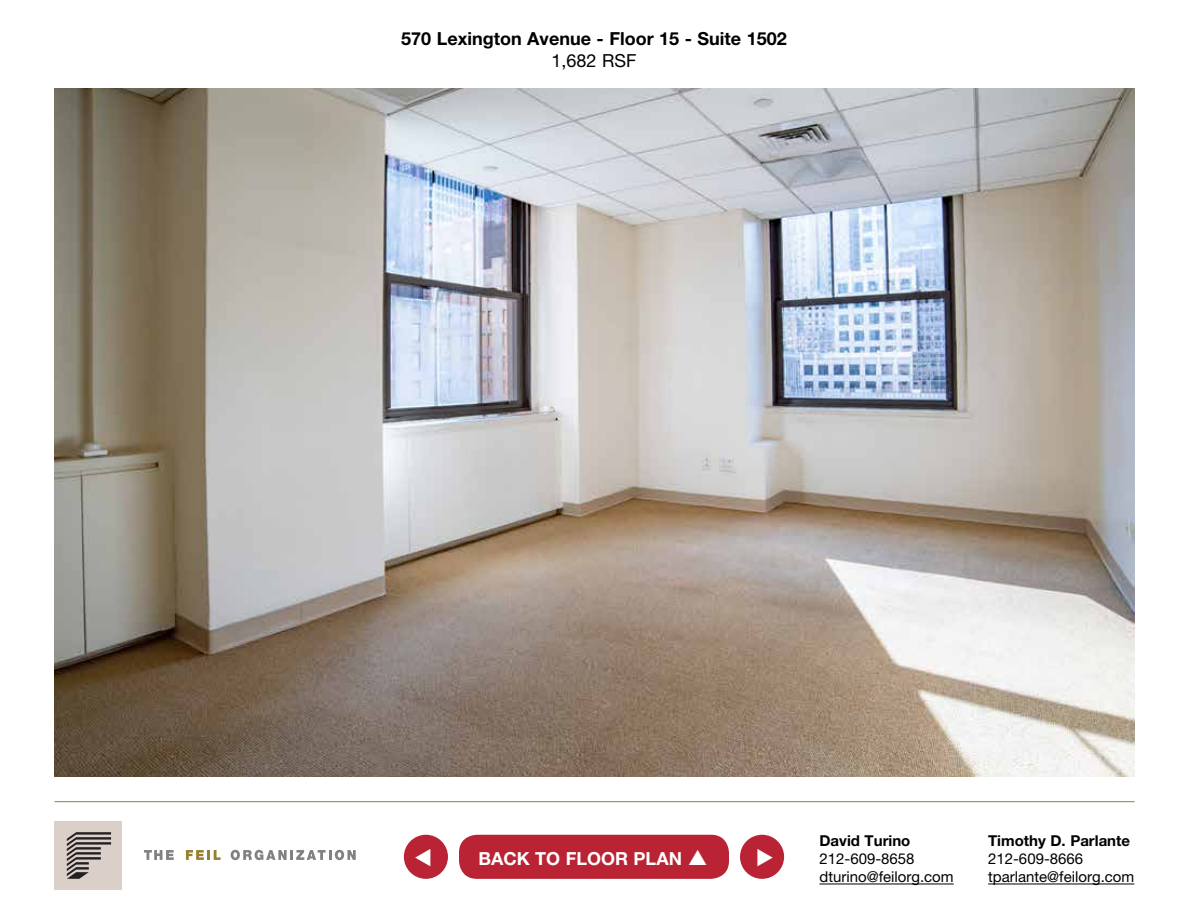
<style>
.page{position:relative;width:1188px;height:918px;background:#fff}
.page>*{position:absolute;margin:0;border:0;box-sizing:border-box;transform-origin:0 0}
.t1{font:700 18px "Helvetica Neue";color:#000}
.t2{font:700 18px "Helvetica Neue";color:#fff}
.t3{font:18px "Helvetica Neue";color:#000}
.t4{font:15px/18px "Helvetica Neue";color:#000}
.t5{font:700 15px "Helvetica Neue";color:#000}
</style>
<div class="page">
<hr style="left:55px;top:801px;width:1080px;height:1px;background:#96802e">
<div style="left:55px;top:821px;width:67px;height:69px;background:#dbcfc9"></div>
<svg style="left:67px;top:832px;width:44px;height:47px"></svg>
<svg style="left:144px;top:850px;width:30px;height:10px"></svg>
<svg style="left:186px;top:850px;width:35px;height:10px"></svg>
<svg style="left:231px;top:850px;width:125px;height:10px"></svg>
<hr style="left:819px;top:884px;width:135px;height:1px;background:#000">
<hr style="left:988px;top:884px;width:146px;height:1px;background:#000">
<div style="left:459px;top:835px;width:270px;height:44px;background:#ba2334;border-radius:18px"></div>
<div style="left:404px;top:835px;width:44px;height:44px;background:#ba2334;border-radius:50%"></div>
<div style="left:740px;top:835px;width:44px;height:44px;background:#ba2334;border-radius:50%"></div>
<img style="left:55px;top:88px;width:1080px;height:689px">
<p class="t1" style="left:401px;top:27px;width:387px">570 Lexington Avenue - Floor 15 - Suite 1502</p>
<p class="t3" style="left:552px;top:50px;width:86px">1,682 RSF</p>
<p class="t2" style="left:414px;top:847px;width:270px">▼ BACK TO FLOOR PLAN</p>
<p class="t5" style="left:819px;top:832px;width:92px">David Turino</p>
<p class="t4" style="left:819px;top:850px;width:136px">212-609-8658 dturino@feilorg.com</p>
<p class="t5" style="left:988px;top:832px;width:143px">Timothy D. Parlante</p>
<p class="t4" style="left:988px;top:850px;width:148px">212-609-8666 tparlante@feilorg.com</p>
</div>
